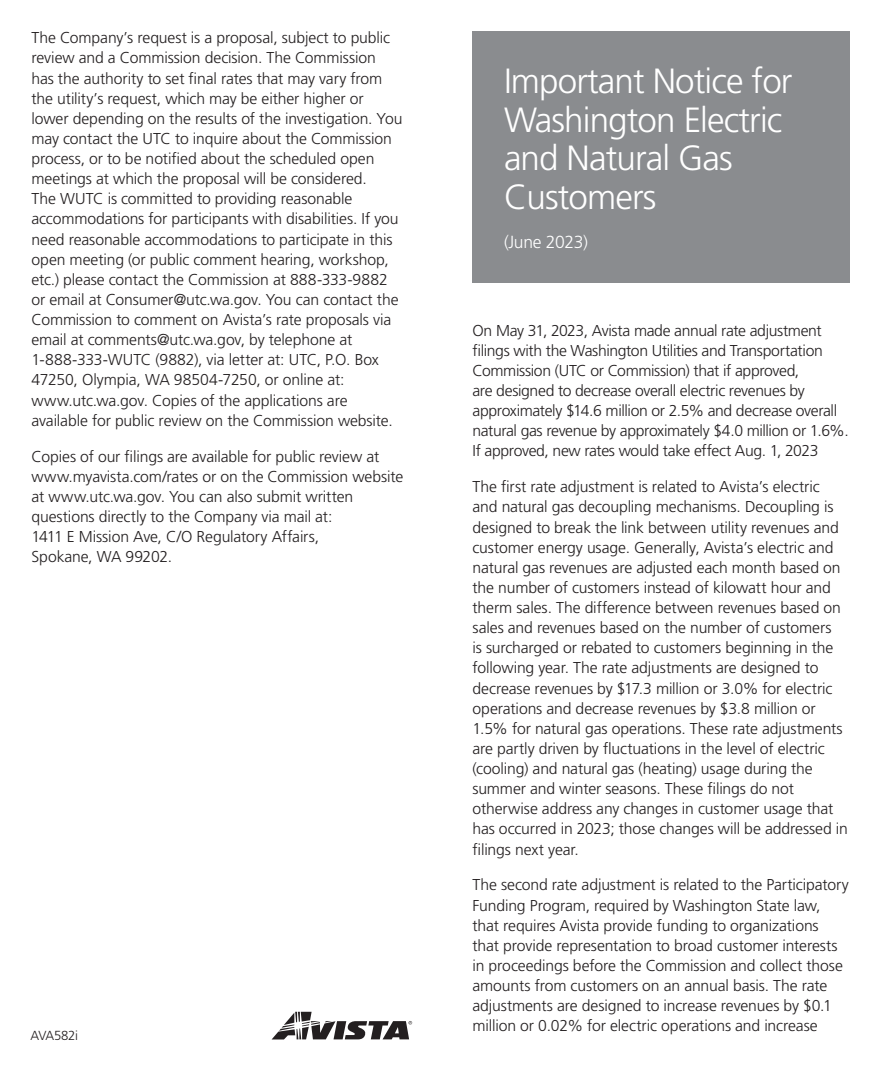
<style>
.page{position:relative;width:882px;height:1071px;background:#fff}
.page>*{position:absolute;margin:0;border:0;box-sizing:border-box;transform-origin:0 0}
.t1{font:300 35px/38.5px "Frutiger LT Std";letter-spacing:-.025em;color:#fff}
.t2{font:300 17.5px "Frutiger LT Std";letter-spacing:-.02em;color:#fff}
.t3{font:300 15.75px/20.1px "Frutiger LT Std";letter-spacing:-.01em;color:#231f20}
.t4{font:300 13.12px "Frutiger LT Std";letter-spacing:-.02em;color:#231f20}
</style>
<div class="page">
<svg style="left:272px;top:1012px;width:140px;height:27px"></svg>
<div style="left:472px;top:32px;width:378px;height:252px;background:#8a8c8f"></div>
<p class="t3" style="left:32px;top:28px;width:373px">The Company’s request is a proposal, subject to public review and a Commission decision. The Commission<br>has the authority to set final rates that may vary from the utility’s request, which may be either higher or lower depending on the results of the investigation. You may contact the UTC to inquire about the Commission process, or to be notified about the scheduled open meetings at which the proposal will be considered.<br>The WUTC is committed to providing reasonable accommodations for participants with disabilities. If you need reasonable accommodations to participate in this open meeting (or public comment hearing, workshop, etc.) please contact the Commission at 888-333-9882 or email at Consumer@utc.wa.gov. You can contact the Commission to comment on Avista’s rate proposals via email at comments@utc.wa.gov, by telephone at 1-888-333-WUTC (9882), via letter at: UTC, P.O. Box 47250, Olympia, WA 98504-7250, or online at: www.utc.wa.gov. Copies of the applications are available for public review on the Commission website.</p>
<p class="t3" style="left:32px;top:446px;width:373px">Copies of our filings are available for public review at www.myavista.com/rates or on the Commission website at www.utc.wa.gov. You can also submit written questions directly to the Company via mail at:<br>1411 E Mission Ave, C/O Regulatory Affairs,<br>Spokane, WA 99202.</p>
<p class="t4" style="left:31px;top:1028px;width:49px">AVA582i</p>
<p class="t1" style="left:504px;top:62px;width:290px">Important Notice for<br>Washington Electric and Natural Gas<br>Customers</p>
<p class="t2" style="left:504px;top:232px;width:86px">(June 2023)</p>
<p class="t3" style="left:472px;top:320px;width:378px">On May 31, 2023, Avista made annual rate adjustment filings with the Washington Utilities and Transportation Commission (UTC or Commission) that if approved,<br>are designed to decrease overall electric revenues by approximately $14.6 million or 2.5% and decrease overall natural gas revenue by approximately $4.0 million or 1.6%.<br>If approved, new rates would take effect Aug. 1, 2023</p>
<p class="t3" style="left:472px;top:477px;width:377px">The first rate adjustment is related to Avista’s electric and natural gas decoupling mechanisms. Decoupling is designed to break the link between utility revenues and customer energy usage. Generally, Avista’s electric and natural gas revenues are adjusted each month based on the number of customers instead of kilowatt hour and therm sales. The difference between revenues based on sales and revenues based on the number of customers<br>is surcharged or rebated to customers beginning in the following year. The rate adjustments are designed to decrease revenues by $17.3 million or 3.0% for electric operations and decrease revenues by $3.8 million or 1.5% for natural gas operations. These rate adjustments are partly driven by fluctuations in the level of electric (cooling) and natural gas (heating) usage during the summer and winter seasons. These filings do not otherwise address any changes in customer usage that has occurred in 2023; those changes will be addressed in filings next year.</p>
<p class="t3" style="left:472px;top:875px;width:378px">The second rate adjustment is related to the Participatory Funding Program, required by Washington State law, that requires Avista provide funding to organizations that provide representation to broad customer interests in proceedings before the Commission and collect those amounts from customers on an annual basis. The rate adjustments are designed to increase revenues by $0.1 million or 0.02% for electric operations and increase</p>
</div>
